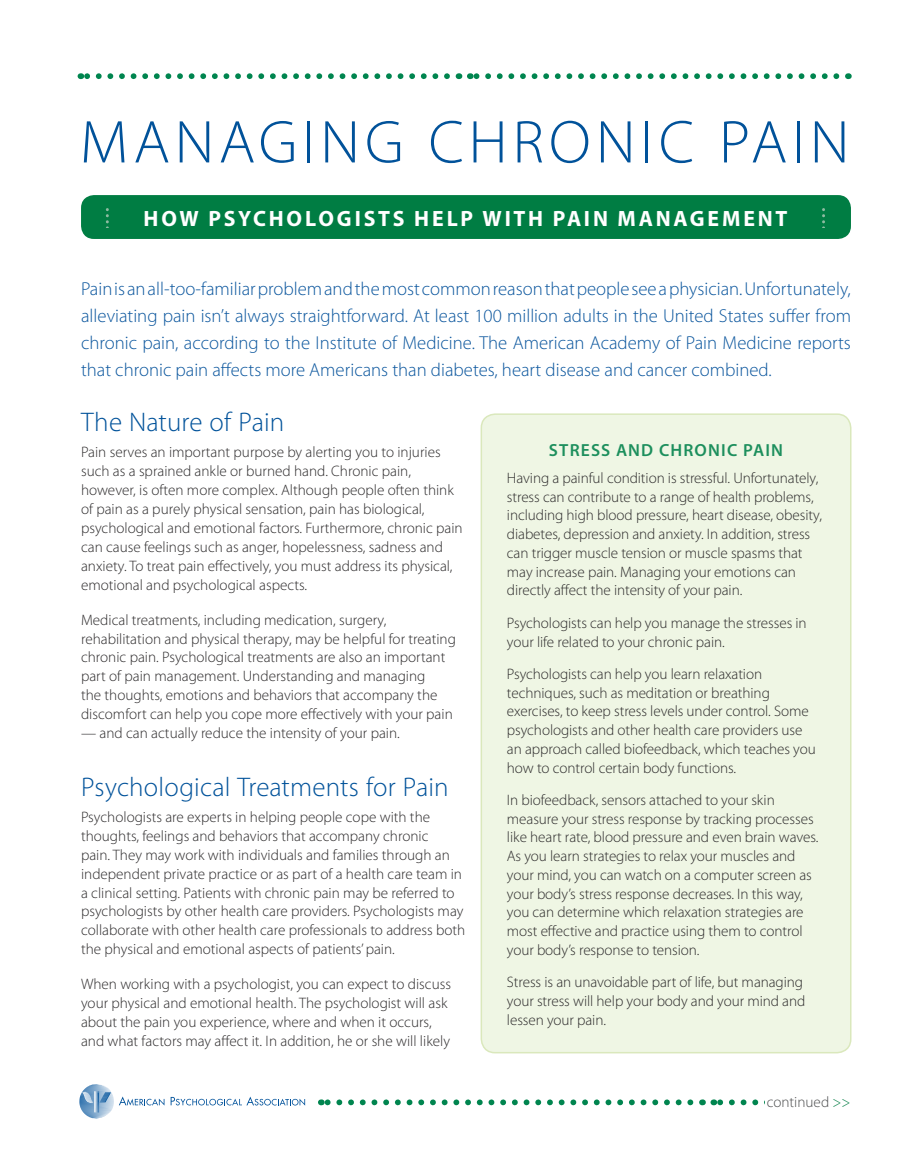
<style>
.page{position:relative;width:905px;height:1175px;background:#fff}
.page>*{position:absolute;margin:0;border:0;box-sizing:border-box;transform-origin:0 0}
.t1{font:300 60.9px "Myriad Pro";letter-spacing:.08em;color:#01529a}
.t2{font:300 27px "Myriad Pro";letter-spacing:.005em;color:#01529a}
.t3{font:700 22.2px "Myriad Pro";letter-spacing:.125em;color:#fff}
.t4{font:300 18.75px/27px "Myriad Pro";color:#0a559d;text-align:justify}
.t5{font:600 17.55px "Myriad Pro";letter-spacing:.07em;color:#1d8f5d}
.t6{font:300 15.15px/18.8px "Myriad Pro";color:#2b292a}
.t7{font:300 15.15px "Myriad Pro";color:#4b4c4d}
.s1{color:#007d43}
</style>
<div class="page">
<div style="left:481px;top:414px;width:369px;height:638px;background:#eff6e4;border-radius:14px"></div>
<div style="left:480px;top:413px;width:371px;height:640px;border:2px solid #dae8bc;border-radius:14px"></div>
<svg style="left:171px;top:1096px;width:134px;height:9px"></svg>
<svg style="left:79px;top:1084px;width:85px;height:35px"></svg>
<div style="left:81px;top:195px;width:769px;height:44px;background:#007d43;border-radius:13px"></div>
<svg style="left:822px;top:209px;width:3px;height:18px"></svg>
<svg style="left:106px;top:209px;width:3px;height:18px"></svg>
<svg style="left:80px;top:73px;width:367px;height:6px"></svg>
<svg style="left:470px;top:73px;width:366px;height:6px"></svg>
<svg style="left:321px;top:1099px;width:369px;height:6px"></svg>
<svg style="left:713px;top:1099px;width:52px;height:6px"></svg>
<h1 class="t1" style="left:80px;top:105px;width:771px">managi ng Ch ronic Pai n</h1>
<h3 class="t3" style="left:144px;top:204px;width:645px">HOW PSYCHOLOGISTS HELP WITH PAIN MANAGEMENT</h3>
<p class="t4" style="left:81px;top:275px;width:771px">Pain is an all-too-familiar problem and the most common reason that people see a physician. Unfortunately, alleviating pain isn’t always straightforward. At least 100 million adults in the United States suffer from chronic pain, according to the Institute of Medicine. The American Academy of Pain Medicine reports that chronic pain affects more Americans than diabetes, heart disease and cancer combined.</p>
<h2 class="t2" style="left:81px;top:406px;width:205px">The Nature of Pain</h2>
<p class="t6" style="left:81px;top:442px;width:383px">Pain serves an important purpose by alerting you to injuries such as a sprained ankle or burned hand. Chronic pain, however, is often more complex. Although people often think of pain as a purely physical sensation, pain has biological, psychological and emotional factors. Furthermore, chronic pain can cause feelings such as anger, hopelessness, sadness and anxiety. To treat pain effectively, you must address its physical, emotional and psychological aspects.</p>
<p class="t6" style="left:81px;top:610px;width:376px">Medical treatments, including medication, surgery, rehabilitation and physical therapy, may be helpful for treating chronic pain. Psychological treatments are also an important part of pain management. Understanding and managing<br>the thoughts, emotions and behaviors that accompany the discomfort can help you cope more effectively with your pain</p>
<p class="t6" style="left:81px;top:723px;width:320px">— and can actually reduce the intensity of your pain.</p>
<h2 class="t2" style="left:81px;top:771px;width:369px">Psychological Treatments for Pain</h2>
<p class="t6" style="left:81px;top:807px;width:385px">Psychologists are experts in helping people cope with the thoughts, feelings and behaviors that accompany chronic<br>pain. They may work with individuals and families through an independent private practice or as part of a health care team in a clinical setting. Patients with chronic pain may be referred to psychologists by other health care providers. Psychologists may collaborate with other health care professionals to address both the physical and emotional aspects of patients’ pain.</p>
<p class="t6" style="left:81px;top:974px;width:371px">When working with a psychologist, you can expect to discuss your physical and emotional health. The psychologist will ask about the pain you experience, where and when it occurs, and what factors may affect it. In addition, he or she will likely</p>
<p class="t5" style="left:549px;top:438px;width:236px">STRESS AND CHRONIC PAIN</p>
<p class="t6" style="left:507px;top:468px;width:316px">Having a painful condition is stressful. Unfortunately, stress can contribute to a range of health problems, including high blood pressure, heart disease, obesity, diabetes, depression and anxiety. In addition, stress can trigger muscle tension or muscle spasms that may increase pain. Managing your emotions can directly affect the intensity of your pain.</p>
<p class="t6" style="left:507px;top:613px;width:301px">Psychologists can help you manage the stresses in your life related to your chronic pain.</p>
<p class="t6" style="left:507px;top:664px;width:310px">Psychologists can help you learn relaxation techniques, such as meditation or breathing exercises, to keep stress levels under control. Some psychologists and other health care providers use an approach called biofeedback, which teaches you how to control certain body functions.</p>
<p class="t6" style="left:507px;top:790px;width:313px">In biofeedback, sensors attached to your skin measure your stress response by tracking processes like heart rate, blood pressure and even brain waves.<br>As you learn strategies to relax your muscles and your mind, you can watch on a computer screen as your body’s stress response decreases. In this way, you can determine which relaxation strategies are most effective and practice using them to control your body’s response to tension.</p>
<p class="t6" style="left:507px;top:972px;width:300px">Stress is an unavoidable part of life, but managing your stress will help your body and your mind and lessen your pain.</p>
<p class="t7" style="left:766px;top:1092px;width:85px">continued <span class="s1">&gt;&gt;</span></p>
</div>
